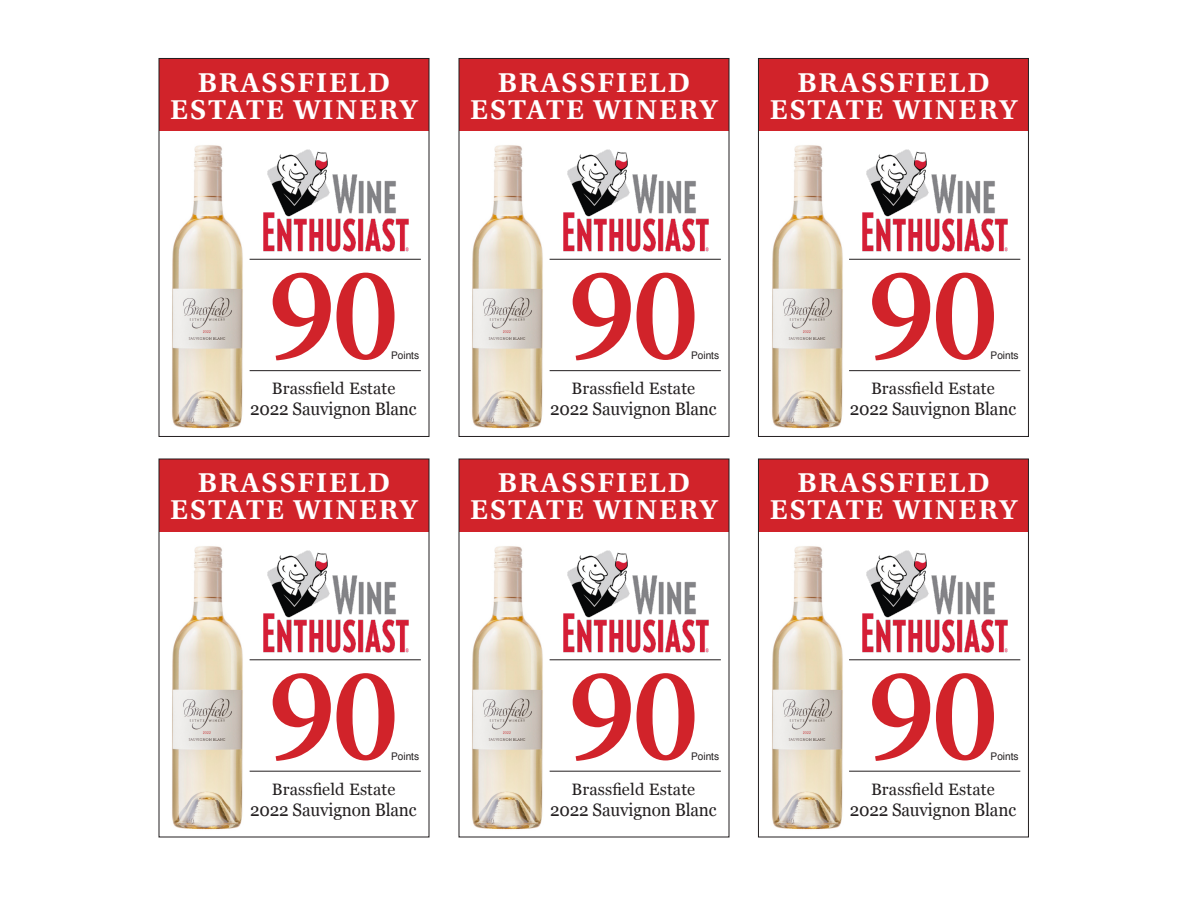
<style>
.page{position:relative;width:1188px;height:918px;background:#fff}
.page>*{position:absolute;margin:0;border:0;box-sizing:border-box;transform-origin:0 0}
.t1{font:600 135px "Minion Pro";letter-spacing:-.02em;color:#d1232a}
.t2{font:28.8px/27px "Utopia Std Semibold Capt";letter-spacing:.06em;color:#fff;text-align:center;scale:1.04 1}
.t3{font:18px "Georgia";letter-spacing:-.01em;color:#231f20;scale:.95 1}
.t4{font:16.5px "Georgia";letter-spacing:.01em;color:#231f20}
.t5{font:10.5px "Helvetica";letter-spacing:-.005em;color:#231f20;scale:.96 1}
</style>
<div class="page">
<div style="left:159px;top:59px;width:270px;height:72px;background:#d1232a"></div>
<div style="left:159px;top:58px;width:270px;height:379px;border:1px solid #231f20"></div>
<img style="left:263px;top:150px;width:145px;height:102px">
<hr style="left:250px;top:259px;width:171px;height:1px;background:#231f20">
<hr style="left:250px;top:370px;width:171px;height:1px;background:#231f20">
<img style="left:172px;top:145px;width:71px;height:284px">
<div style="left:459px;top:59px;width:270px;height:72px;background:#d1232a"></div>
<div style="left:459px;top:58px;width:270px;height:379px;border:1px solid #231f20"></div>
<img style="left:563px;top:150px;width:145px;height:102px">
<hr style="left:550px;top:259px;width:171px;height:1px;background:#231f20">
<hr style="left:550px;top:370px;width:171px;height:1px;background:#231f20">
<img style="left:472px;top:145px;width:71px;height:284px">
<div style="left:758px;top:59px;width:270px;height:72px;background:#d1232a"></div>
<div style="left:758px;top:58px;width:271px;height:379px;border:1px solid #231f20"></div>
<img style="left:863px;top:150px;width:145px;height:102px">
<hr style="left:849px;top:259px;width:171px;height:1px;background:#231f20">
<hr style="left:849px;top:370px;width:171px;height:1px;background:#231f20">
<img style="left:772px;top:145px;width:71px;height:284px">
<div style="left:159px;top:459px;width:270px;height:73px;background:#d1232a"></div>
<img style="left:263px;top:550px;width:145px;height:102px">
<hr style="left:250px;top:660px;width:171px;height:1px;background:#231f20">
<hr style="left:250px;top:771px;width:171px;height:1px;background:#231f20">
<img style="left:172px;top:546px;width:71px;height:284px">
<div style="left:459px;top:459px;width:270px;height:73px;background:#d1232a"></div>
<img style="left:563px;top:550px;width:145px;height:102px">
<hr style="left:550px;top:660px;width:171px;height:1px;background:#231f20">
<hr style="left:550px;top:771px;width:171px;height:1px;background:#231f20">
<img style="left:472px;top:546px;width:71px;height:284px">
<div style="left:758px;top:459px;width:270px;height:73px;background:#d1232a"></div>
<div style="left:758px;top:459px;width:271px;height:378px;border:1px solid #231f20"></div>
<img style="left:863px;top:550px;width:145px;height:102px">
<hr style="left:849px;top:660px;width:171px;height:1px;background:#231f20">
<hr style="left:849px;top:771px;width:171px;height:1px;background:#231f20">
<img style="left:772px;top:546px;width:71px;height:284px">
<p class="t2" style="left:170px;top:72px;width:240px">BRASSFIELD<br>ESTATE WINERY</p>
<p class="t2" style="left:470px;top:72px;width:240px">BRASSFIELD<br>ESTATE WINERY</p>
<p class="t2" style="left:770px;top:72px;width:240px">BRASSFIELD<br>ESTATE WINERY</p>
<h1 class="t1" style="left:269px;top:260px;width:132px">90</h1>
<p class="t5" style="left:391px;top:352px;width:31px">Points</p>
<p class="t4" style="left:272px;top:382px;width:125px">Brassfield Estate</p>
<p class="t3" style="left:250px;top:402px;width:177px">2022 Sauvignon Blanc</p>
<p class="t2" style="left:170px;top:472px;width:240px">BRASSFIELD<br>ESTATE WINERY</p>
<h1 class="t1" style="left:569px;top:260px;width:132px">90</h1>
<p class="t5" style="left:691px;top:352px;width:31px">Points</p>
<p class="t4" style="left:572px;top:382px;width:125px">Brassfield Estate</p>
<p class="t3" style="left:550px;top:402px;width:177px">2022 Sauvignon Blanc</p>
<p class="t2" style="left:470px;top:472px;width:240px">BRASSFIELD<br>ESTATE WINERY</p>
<h1 class="t1" style="left:868px;top:260px;width:132px">90</h1>
<p class="t5" style="left:991px;top:352px;width:31px">Points</p>
<p class="t4" style="left:871px;top:382px;width:125px">Brassfield Estate</p>
<p class="t3" style="left:850px;top:402px;width:177px">2022 Sauvignon Blanc</p>
<p class="t2" style="left:770px;top:472px;width:240px">BRASSFIELD<br>ESTATE WINERY</p>
<h1 class="t1" style="left:269px;top:661px;width:132px">90</h1>
<p class="t5" style="left:391px;top:752px;width:31px">Points</p>
<p class="t4" style="left:272px;top:782px;width:125px">Brassfield Estate</p>
<p class="t3" style="left:250px;top:802px;width:177px">2022 Sauvignon Blanc</p>
<h1 class="t1" style="left:569px;top:661px;width:132px">90</h1>
<p class="t5" style="left:691px;top:752px;width:31px">Points</p>
<p class="t4" style="left:572px;top:782px;width:125px">Brassfield Estate</p>
<p class="t3" style="left:550px;top:802px;width:177px">2022 Sauvignon Blanc</p>
<h1 class="t1" style="left:868px;top:661px;width:132px">90</h1>
<p class="t5" style="left:991px;top:752px;width:31px">Points</p>
<p class="t4" style="left:871px;top:782px;width:125px">Brassfield Estate</p>
<p class="t3" style="left:850px;top:802px;width:177px">2022 Sauvignon Blanc</p>
</div>
